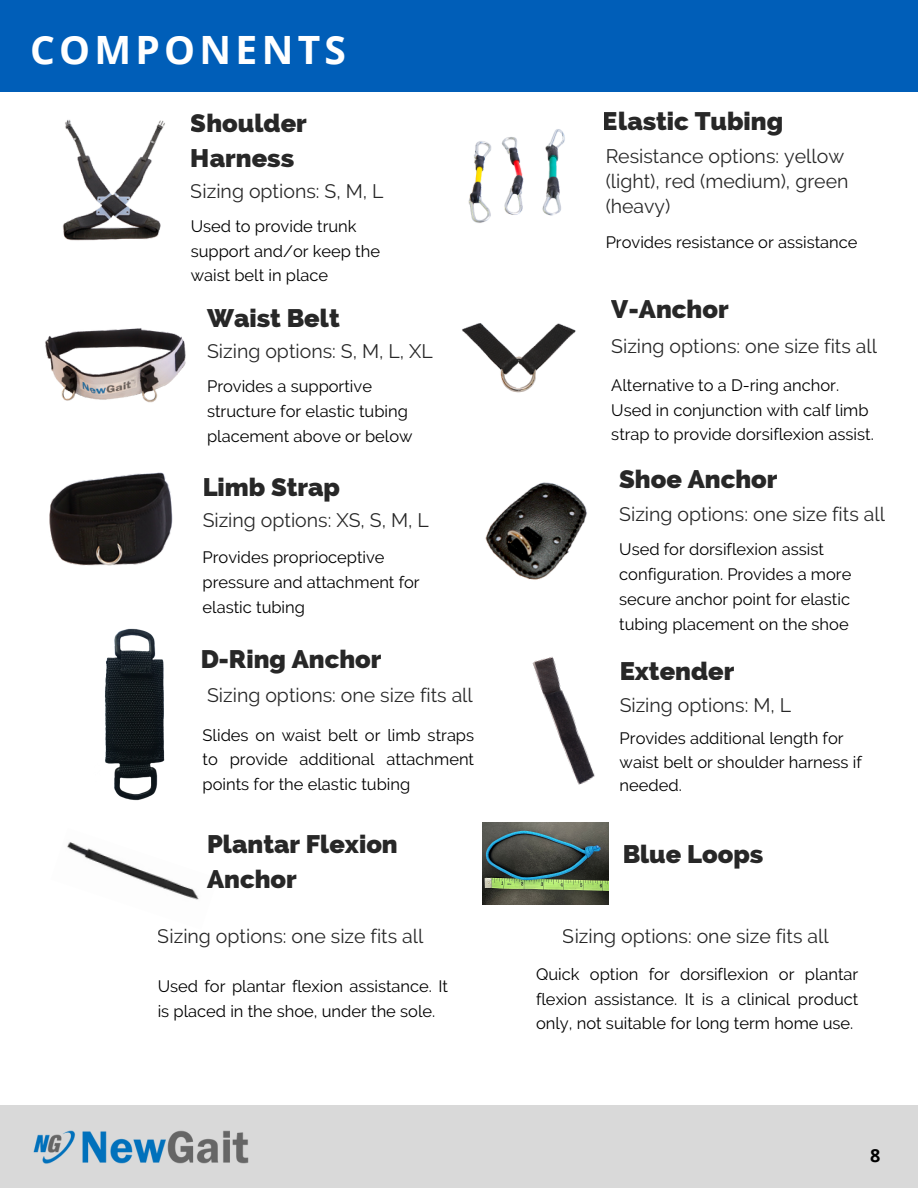
<style>
.page{position:relative;width:918px;height:1188px;background:#fff}
.page>*{position:absolute;margin:0;border:0;box-sizing:border-box;transform-origin:0 0}
.t1{font:700 39px "Open Sans";letter-spacing:.11em;color:#fff}
.t2{font:800 25.5px/34.8px "Raleway";color:#000}
.t3{font:19.5px/24.8px "Raleway";color:#000}
.t4{font:700 18px "Open Sans";color:#000}
.t5{font:16.5px/24.8px "Raleway";color:#000}
</style>
<div class="page">
<div style="left:0;top:1105px;width:918px;height:83px;background:#d9d9d9"></div>
<img style="left:33px;top:1130px;width:216px;height:34px">
<div style="left:0;top:0;width:918px;height:92px;background:#005eb8"></div>
<img style="left:62px;top:120px;width:103px;height:121px">
<img style="left:45px;top:328px;width:141px;height:75px">
<img style="left:49px;top:472px;width:124px;height:94px">
<img style="left:485px;top:482px;width:102px;height:98px">
<img style="left:462px;top:323px;width:114px;height:70px">
<img style="left:468px;top:129px;width:97px;height:94px">
<img style="left:105px;top:628px;width:60px;height:173px">
<img style="left:532px;top:657px;width:63px;height:128px">
<img style="left:67px;top:842px;width:132px;height:58px">
<img style="left:483px;top:822px;width:126px;height:82px">
<h1 class="t1" style="left:30px;top:22px;width:318px">COMPONENTS</h1>
<h2 class="t2" style="left:191px;top:106px;width:118px">Shoulder<br>Harness</h2>
<p class="t3" style="left:191px;top:179px;width:194px">Sizing options: S, M, L</p>
<p class="t5" style="left:191px;top:214px;width:191px">Used to provide trunk support and/or keep the waist belt in place</p>
<h2 class="t2" style="left:207px;top:300px;width:134px">Waist Belt</h2>
<p class="t3" style="left:207px;top:339px;width:227px">Sizing options: S, M, L, XL</p>
<p class="t5" style="left:207px;top:374px;width:207px">Provides a supportive structure for elastic tubing placement above or below</p>
<h2 class="t2" style="left:203px;top:470px;width:139px">Limb Strap</h2>
<p class="t3" style="left:203px;top:508px;width:228px">Sizing options: XS, S, M, L</p>
<p class="t5" style="left:203px;top:545px;width:219px">Provides proprioceptive pressure and attachment for elastic tubing</p>
<h2 class="t2" style="left:200px;top:642px;width:183px">D-Ring Anchor</h2>
<p class="t3" style="left:207px;top:683px;width:267px">Sizing options: one size fits all</p>
<p class="t5" style="left:203px;top:722px;width:273px;text-align:justify">Slides on waist belt or limb straps to provide additional attachment points for the elastic tubing</p>
<h2 class="t2" style="left:603px;top:104px;width:182px">Elastic Tubing</h2>
<p class="t3" style="left:606px;top:144px;width:244px">Resistance options: yellow (light), red (medium), green (heavy)</p>
<p class="t5" style="left:606px;top:230px;width:253px">Provides resistance or assistance</p>
<h2 class="t2" style="left:611px;top:292px;width:119px">V-Anchor</h2>
<p class="t3" style="left:611px;top:334px;width:267px">Sizing options: one size fits all</p>
<p class="t5" style="left:611px;top:373px;width:264px">Alternative to a D-ring anchor.<br>Used in conjunction with calf limb strap to provide dorsiflexion assist.</p>
<h2 class="t2" style="left:619px;top:462px;width:160px">Shoe Anchor</h2>
<p class="t3" style="left:619px;top:502px;width:267px">Sizing options: one size fits all</p>
<p class="t5" style="left:619px;top:537px;width:234px">Used for dorsiflexion assist configuration. Provides a more secure anchor point for elastic tubing placement on the shoe</p>
<h2 class="t2" style="left:620px;top:653px;width:116px">Extender</h2>
<p class="t3" style="left:620px;top:693px;width:173px">Sizing options: M, L</p>
<p class="t5" style="left:620px;top:726px;width:244px;line-height:23.7px">Provides additional length for waist belt or shoulder harness if needed.</p>
<h2 class="t2" style="left:207px;top:827px;width:192px">Plantar Flexion<br>Anchor</h2>
<h2 class="t2" style="left:623px;top:836px;width:142px">Blue Loops</h2>
<p class="t3" style="left:158px;top:924px;width:267px">Sizing options: one size fits all</p>
<p class="t3" style="left:563px;top:924px;width:267px">Sizing options: one size fits all</p>
<p class="t5" style="left:158px;top:974px;width:292px">Used for plantar flexion assistance. It is placed in the shoe, under the sole.</p>
<p class="t5" style="left:536px;top:962px;width:324px;text-align:justify">Quick option for dorsiflexion or plantar flexion assistance. It is a clinical product only, not suitable for long term home use.</p>
<p class="t4" style="left:870px;top:1143px;width:12px">8</p>
</div>
